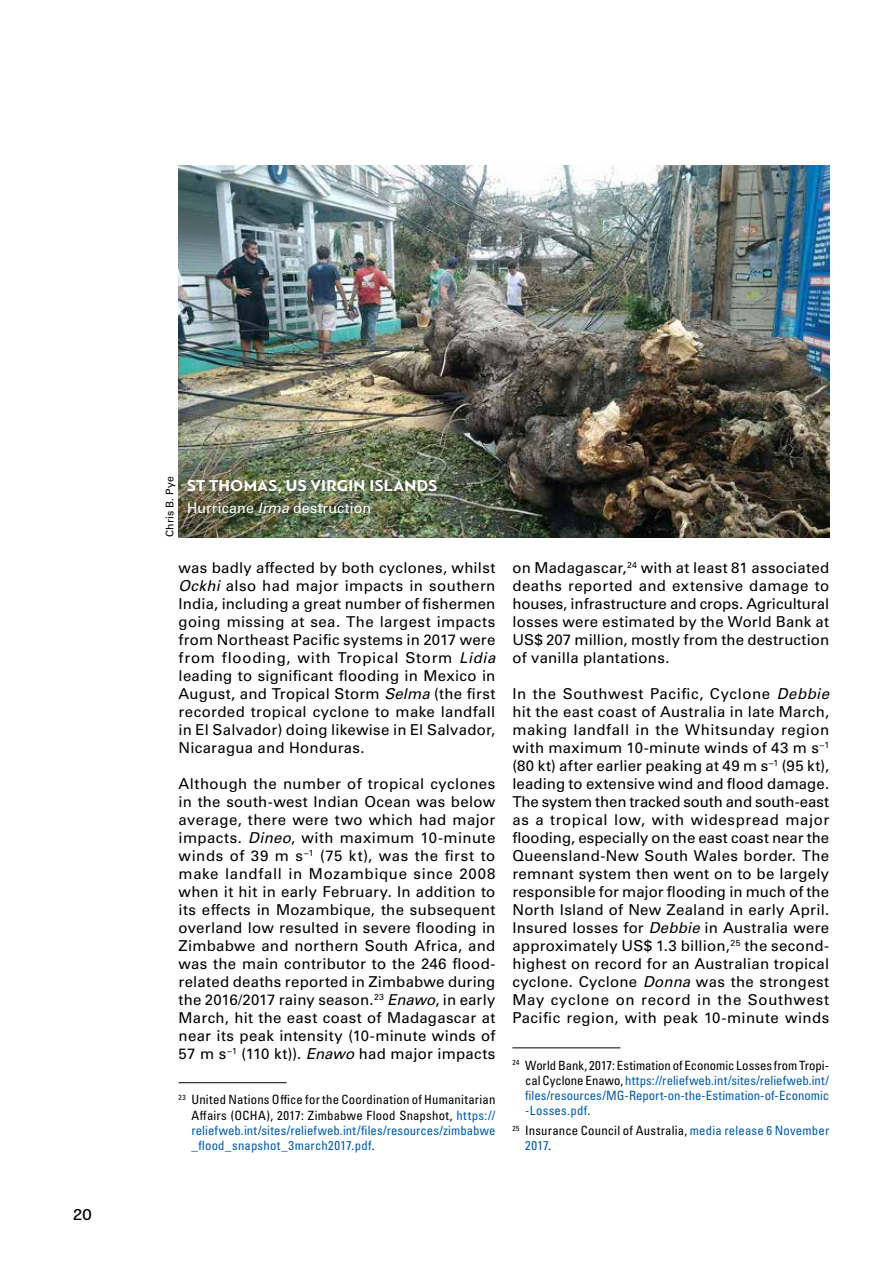
<style>
.page{position:relative;width:893px;height:1263px;background:#fff}
.page>*{position:absolute;margin:0;border:0;box-sizing:border-box;transform-origin:0 0}
.t1{font:700 16.5px "PF Bague Sans Pro";letter-spacing:.015em;color:#fff}
.t2{font:500 16.5px "PF Bague Sans Pro";color:#000}
.t3{font:15px/18px "Univers LTCYR 55 Roman";letter-spacing:.015em;color:#000;text-align:justify}
.t4{font:14.25px "Univers LTCYR 55 Roman";letter-spacing:.01em;color:#fff}
.t5{font:condensed 12.75px/15.3px "Univers LTCYR 57";letter-spacing:.005em;color:#005baa;text-align:justify}
.t6{font:condensed 12.75px/15.3px "Univers LTCYR 57";letter-spacing:.015em;color:#000}
.t7{font:10.5px "Univers LTCYR 55 Roman";letter-spacing:.02em;color:#000}
.s1{font-family:"Univers LTCYR 55";font-style:italic}
.s2{color:#000}
.s3{color:#005baa}
</style>
<div class="page">
<img style="left:179px;top:166px;width:650px;height:371px">
<hr style="left:179px;top:1082px;width:108px;height:1px;background:#000">
<hr style="left:512px;top:1047px;width:108px;height:1px;background:#000">
<p class="t2" style="left:73px;top:1205px;width:20px">20</p>
<p class="t7" style="left:162px;top:537px;width:63px;rotate:-90deg">Chris B. Pye</p>
<p class="t1" style="left:187px;top:475px;width:252px">ST THOMAS, US VIRGIN ISLANDS</p>
<p class="t4" style="left:187px;top:498px;width:186px">Hurricane <span class="s1">Irma</span> destruction</p>
<p class="t3" style="left:179px;top:558px;width:318px">was badly affected by both cyclones, whilst <span class="s1">Ockhi</span> also had major impacts in southern India, including a great number of fishermen going missing at sea. The largest impacts from Northeast Pacific systems in 2017 were from flooding, with Tropical Storm <span class="s1">Lidia </span>leading to significant flooding in Mexico in August, and Tropical Storm <span class="s1">Selma</span> (the first recorded tropical cyclone to make landfall in El Salvador) doing likewise in El Salvador, Nicaragua and Honduras.</p>
<p class="t3" style="left:179px;top:774px;width:318px">Although the number of tropical cyclones in the south-west Indian Ocean was below average, there were two which had major impacts. <span class="s1">Dineo</span>, with maximum 10-minute winds of 39 m s<sup>−1</sup> (75 kt), was the first to make landfall in Mozambique since 2008 when it hit in early February. In addition to its effects in Mozambique, the subsequent overland low resulted in severe flooding in Zimbabwe and northern South Africa, and was the main contributor to the 246 flood&shy;related deaths reported in Zimbabwe during the 2016/2017 rainy season.<sup>23</sup> <span class="s1">Enawo</span>, in early March, hit the east coast of Madagascar at near its peak intensity (10-minute winds of 57 m s<sup>−1</sup> (110 kt)). <span class="s1">Enawo</span> had major impacts</p>
<p class="t5" style="left:191px;top:1092px;width:306px;text-indent:-13px"><sup>23</sup> <span class="s2">United Nations Office for the Coordination of Humanitarian Affairs (OCHA), 2017: Zimbabwe Flood Snapshot,</span> https:// reliefweb.int/sites/reliefweb.int/files/resources/zimbabwe _flood_snapshot_3march2017.pdf<span class="s2">.</span></p>
<p class="t3" style="left:512px;top:558px;width:318px">on Madagascar,<sup>24</sup> with at least 81 associated deaths reported and extensive damage to houses, infrastructure and crops. Agricultural losses were estimated by the World Bank at US$ 207 million, mostly from the destruction of vanilla plantations.</p>
<p class="t3" style="left:512px;top:684px;width:318px">In the Southwest Pacific, Cyclone <span class="s1">Debbie </span>hit the east coast of Australia in late March, making landfall in the Whitsunday region with maximum 10-minute winds of 43 m s<sup>−1 </sup>(80 kt) after earlier peaking at 49 m s<sup>−1</sup> (95 kt), leading to extensive wind and flood damage.<br>The system then tracked south and south-east as a tropical low, with widespread major flooding, especially on the east coast near the Queensland-New South Wales border. The remnant system then went on to be largely responsible for major flooding in much of the North Island of New Zealand in early April.<br>Insured losses for <span class="s1">Debbie</span> in Australia were approximately US$ 1.3 billion,<sup>25</sup> the second&shy;highest on record for an Australian tropical cyclone. Cyclone <span class="s1">Donna</span> was the strongest May cyclone on record in the Southwest Pacific region, with peak 10-minute winds</p>
<p class="t5" style="left:525px;top:1057px;width:306px;text-indent:-13px"><sup>24</sup> <span class="s2">World Bank, 2017: Estimation of Economic Losses from Tropi&shy;cal Cyclone Enawo,</span> https://reliefweb.int/sites/reliefweb.int/ files/resources/MG-Report-on-the-Estimation-of-Economic -Losses.pdf<span class="s2">.</span></p>
<p class="t6" style="left:525px;top:1122px;width:306px;text-indent:-13px"><sup>25</sup> Insurance Council of Australia, <span class="s3">media release 6 November<br>2017</span>.</p>
</div>
